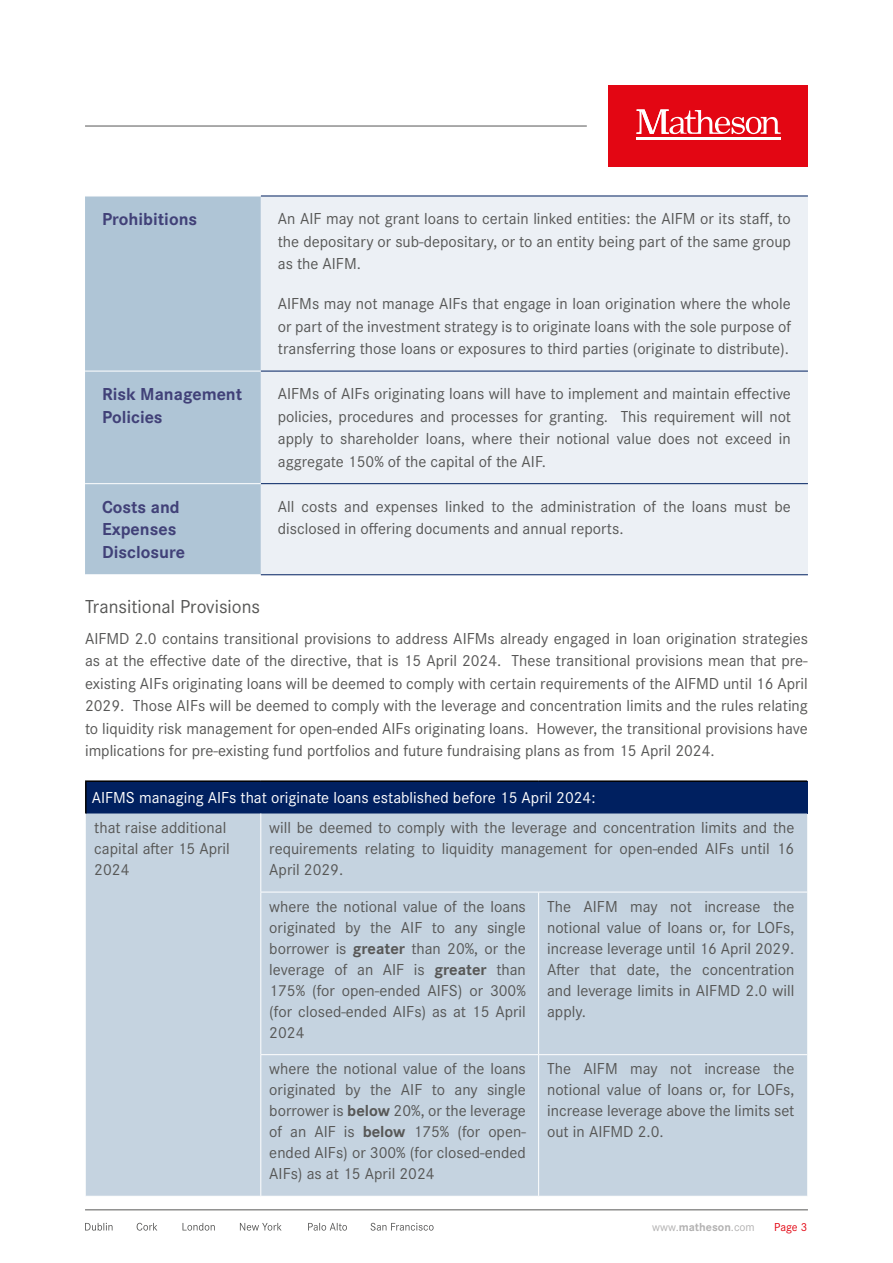
<style>
.page{position:relative;width:893px;height:1263px;background:#fff}
.page>*{position:absolute;margin:0;border:0;box-sizing:border-box;transform-origin:0 0}
.Body_Text{font:19.5px "Corporate S Pro";color:#575756}
.t1{font:700 18px/22.5px "Corporate S Pro";color:#414178}
.Body_Text-2{font:16.5px/21px "Corporate S Pro";color:#575756;text-align:justify}
.Body_Text-3{font:16.5px "Corporate S Pro";color:#fff}
.t2{font:12px "Corporate S Pro";color:#b3b2b2}
.t3{font:12px "Corporate S Pro";color:#e30613}
.s1{font-weight:700}
</style>
<div class="page">
<div style="left:608px;top:85px;width:200px;height:82px;background:#e30613"></div>
<hr style="left:636px;top:138px;width:145px;height:2px;background:#fff">
<svg style="left:636px;top:109px;width:145px;height:25px"></svg>
<hr style="left:85px;top:126px;width:502px;height:1px;background:#575756">
<hr style="left:85px;top:1209px;width:723px;height:1px;background:#575756">
<svg style="left:85px;top:1223px;width:349px;height:7px"></svg>
<div style="left:85px;top:197px;width:176px;height:377px;background:#afc5d6"></div>
<div style="left:261px;top:197px;width:547px;height:377px;background:#ecf0f5"></div>
<hr style="left:261px;top:196px;width:547px;height:1px;background:#002060">
<hr style="left:261px;top:483px;width:547px;height:1px;background:#002060">
<hr style="left:261px;top:371px;width:547px;height:1px;background:#002060">
<hr style="left:85px;top:371px;width:176px;height:1px;background:#fff">
<hr style="left:85px;top:483px;width:176px;height:1px;background:#fff">
<hr style="left:261px;top:574px;width:547px;height:1px;background:#002060">
<div style="left:86px;top:781px;width:721px;height:32px;background:#002060"></div>
<div style="left:86px;top:813px;width:721px;height:383px;background:#c5d3e0"></div>
<hr style="left:85px;top:780px;width:176px;height:2px;background:#000">
<hr style="left:85px;top:782px;width:2px;height:31px;background:#000">
<hr style="left:261px;top:780px;width:278px;height:2px;background:#000">
<hr style="left:539px;top:780px;width:268px;height:2px;background:#000">
<hr style="left:538px;top:892px;width:1px;height:162px;background:#fff">
<hr style="left:260px;top:1054px;width:279px;height:1px;background:#fff">
<hr style="left:539px;top:1054px;width:268px;height:1px;background:#fff">
<hr style="left:538px;top:1055px;width:1px;height:141px;background:#fff">
<hr style="left:260px;top:892px;width:279px;height:1px;background:#fff">
<hr style="left:539px;top:892px;width:268px;height:1px;background:#fff">
<hr style="left:260px;top:813px;width:1px;height:79px;background:#fff">
<hr style="left:260px;top:892px;width:1px;height:162px;background:#fff">
<hr style="left:260px;top:1055px;width:1px;height:141px;background:#fff">
<p class="t1" style="left:102px;top:206px;width:97px">Prohibitions</p>
<p class="Body_Text-2" style="left:278px;top:206px;width:514px;line-height:22.5px">An AIF may not grant loans to certain linked entities: the AIFM or its staff, to the depositary or sub-depositary, or to an entity being part of the same group as the AIFM.</p>
<p class="Body_Text-2" style="left:278px;top:291px;width:515px;line-height:22.5px">AIFMs may not manage AIFs that engage in loan origination where the whole or part of the investment strategy is to originate loans with the sole purpose of transferring those loans or exposures to third parties (originate to distribute).</p>
<p class="t1" style="left:102px;top:381px;width:142px">Risk Management<br>Policies</p>
<p class="Body_Text-2" style="left:278px;top:381px;width:515px;line-height:22.5px">AIFMs of AIFs originating loans will have to implement and maintain effective policies, procedures and processes for granting. This requirement will not apply to shareholder loans, where their notional value does not exceed in aggregate 150% of the capital of the AIF.</p>
<p class="t1" style="left:102px;top:494px;width:85px">Costs and<br>Expenses<br>Disclosure</p>
<p class="Body_Text-2" style="left:278px;top:494px;width:515px;line-height:22.5px">All costs and expenses linked to the administration of the loans must be disclosed in offering documents and annual reports.</p>
<p class="Body_Text" style="left:85px;top:592px;width:177px">Transitional Provisions</p>
<p class="Body_Text-2" style="left:85px;top:626px;width:724px;line-height:22.5px">AIFMD 2.0 contains transitional provisions to address AIFMs already engaged in loan origination strategies as at the effective date of the directive, that is 15 April 2024. These transitional provisions mean that pre&shy;existing AIFs originating loans will be deemed to comply with certain requirements of the AIFMD until 16 April 2029. Those AIFs will be deemed to comply with the leverage and concentration limits and the rules relating to liquidity risk management for open-ended AIFs originating loans. However, the transitional provisions have implications for pre-existing fund portfolios and future fundraising plans as from 15 April 2024.</p>
<p class="Body_Text-3" style="left:92px;top:785px;width:505px">AIFMS managing AIFs that originate loans established before 15 April 2024:</p>
<p class="Body_Text-2" style="left:94px;top:816px;width:137px;text-align:left">that raise additional capital after 15 April<br>2024</p>
<p class="Body_Text-2" style="left:269px;top:816px;width:527px">will be deemed to comply with the leverage and concentration limits and the requirements relating to liquidity management for open-ended AIFs until 16<br>April 2029.</p>
<p class="Body_Text-2" style="left:269px;top:894px;width:258px">where the notional value of the loans originated by the AIF to any single borrower is <span class="s1">greater</span> than 20%, or the leverage of an AIF is <span class="s1">greater</span> than 175% (for open-ended AIFS) or 300% (for closed-ended AIFs) as at 15 April 2024</p>
<p class="Body_Text-2" style="left:547px;top:894px;width:249px">The AIFM may not increase the notional value of loans or, for LOFs, increase leverage until 16 April 2029.<br>After that date, the concentration and leverage limits in AIFMD 2.0 will apply.</p>
<p class="Body_Text-2" style="left:269px;top:1057px;width:258px">where the notional value of the loans originated by the AIF to any single borrower is <span class="s1">below</span> 20%, or the leverage of an AIF is <span class="s1">below</span> 175% (for open&shy;ended AIFs) or 300% (for closed-ended AIFs) as at 15 April 2024</p>
<p class="Body_Text-2" style="left:547px;top:1057px;width:249px">The AIFM may not increase the notional value of loans or, for LOFs, increase leverage above the limits set out in AIFMD 2.0.</p>
<p class="t2" style="left:652px;top:1218px;width:104px">www.<span class="s1">matheson</span>.com</p>
<p class="t3" style="left:774px;top:1218px;width:34px">Page 3</p>
</div>
